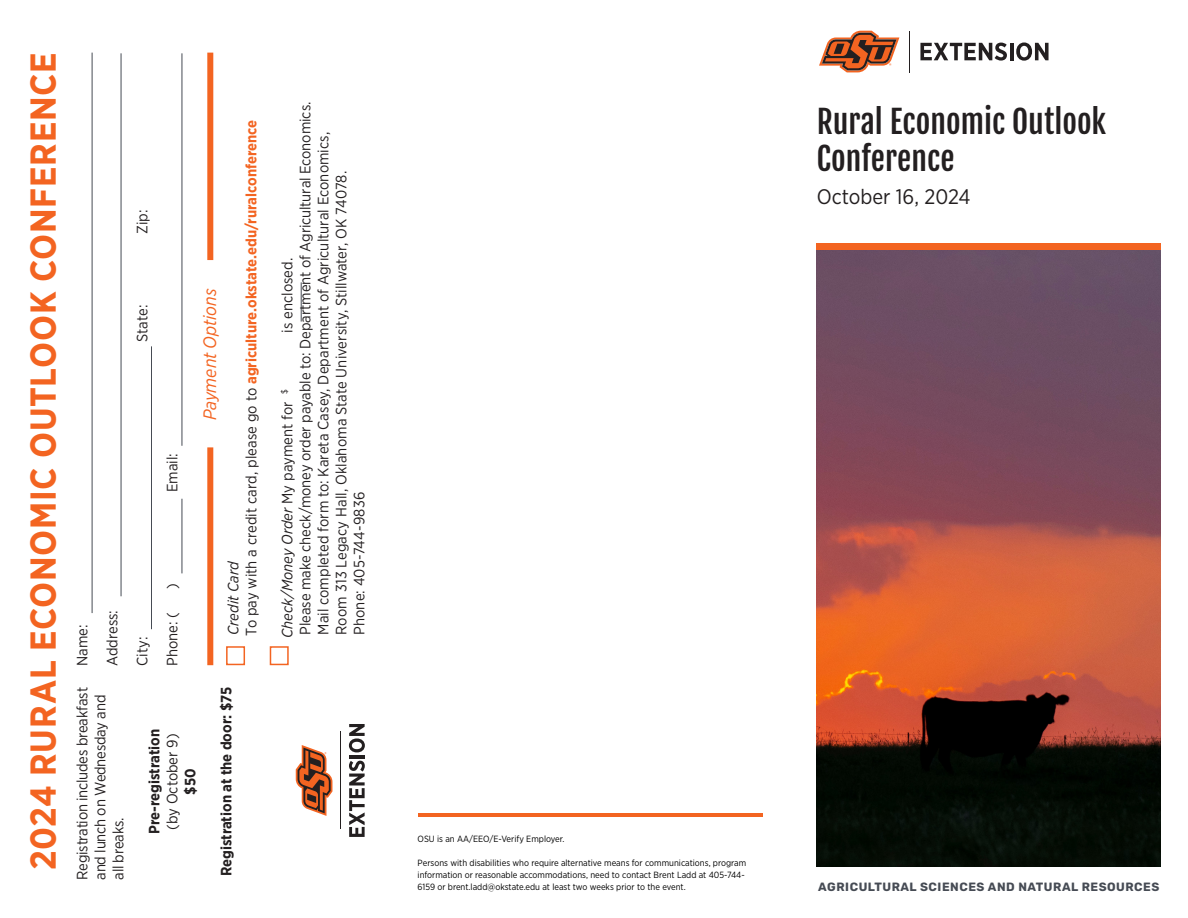
<style>
.page{position:relative;width:1188px;height:918px;background:#fff}
.page>*{position:absolute;margin:0;border:0;box-sizing:border-box;transform-origin:0 0}
.Heading{font:700 36px "Gotham Narrow";letter-spacing:.02em;color:#f36421}
.Heading-2{font:31.5px/37.5px "Fjalla One";color:#231f20}
.t1{font:21px "Gotham Narrow";color:#231f20}
.t2{font:italic 18px "Gotham Narrow";color:#f36421}
.t3{font:15px/18px "Gotham Narrow";color:#231f20}
.t4{font:700 15px "Gotham Narrow";color:#f36421}
.t5{font:700 15px "Gotham Narrow";color:#231f20}
.t6{font:italic 15px "Gotham Narrow";letter-spacing:.005em;color:#231f20}
.t7{font:300 12px "Rubik";letter-spacing:.045em;color:#464b54}
.t8{font:9px/12px "Gotham Narrow";color:#000}
.s1{font-weight:400;color:#231f20}
.s2{font-style:normal}
</style>
<div class="page">
<hr style="left:909px;top:31px;width:1px;height:41px;background:#231f20">
<svg style="left:819px;top:31px;width:80px;height:41px"></svg>
<svg style="left:920px;top:43px;width:87px;height:18px"></svg>
<hr style="left:1010px;top:43px;width:3px;height:17px;background:#231f20">
<svg style="left:1016px;top:42px;width:33px;height:19px"></svg>
<hr style="left:418px;top:813px;width:345px;height:3px;background:#f36421">
<hr style="left:92px;top:53px;width:1px;height:560px;background:#464b54">
<hr style="left:121px;top:53px;width:1px;height:543px;background:#464b54">
<hr style="left:151px;top:346px;width:1px;height:283px;background:#464b54">
<hr style="left:182px;top:499px;width:1px;height:74px;background:#464b54">
<hr style="left:182px;top:53px;width:1px;height:393px;background:#464b54">
<svg style="left:296px;top:745px;width:36px;height:71px"></svg>
<svg style="left:349px;top:761px;width:16px;height:76px"></svg>
<hr style="left:349px;top:755px;width:16px;height:3px;background:#231f20">
<svg style="left:349px;top:724px;width:16px;height:28px"></svg>
<hr style="left:341px;top:732px;width:1px;height:97px;background:#231f20">
<hr style="left:301px;top:282px;width:1px;height:40px;background:#464b54">
<div style="left:226px;top:646px;width:19px;height:19px;border:2px solid #f36421"></div>
<div style="left:270px;top:646px;width:19px;height:19px;border:2px solid #f36421"></div>
<div style="left:207px;top:53px;width:6px;height:207px;background:#f36421"></div>
<div style="left:207px;top:447px;width:6px;height:218px;background:#f36421"></div>
<img style="left:817px;top:249px;width:344px;height:617px">
<div style="left:817px;top:243px;width:344px;height:6px;background:#f36421"></div>
<p class="Heading" style="left:20px;top:870px;width:820px;rotate:-90deg">2024 RURAL ECONOMIC OUTLOOK CONFERENCE</p>
<p class="t3" style="left:73px;top:666px;width:43px;rotate:-90deg">Name:</p>
<p class="t3" style="left:103px;top:666px;width:57px;rotate:-90deg">Address:</p>
<p class="t3" style="left:73px;top:880px;width:194px;rotate:-90deg">Registration includes breakfast and lunch on Wednesday and all breaks.</p>
<p class="t3" style="left:133px;top:234px;width:26px;rotate:-90deg">Zip:</p>
<p class="t3" style="left:133px;top:342px;width:39px;rotate:-90deg">State:</p>
<p class="t3" style="left:163px;top:492px;width:40px;rotate:-90deg">Email:</p>
<p class="t3" style="left:133px;top:666px;width:30px;rotate:-90deg">City:</p>
<p class="t3" style="left:163px;top:589px;width:7px;rotate:-90deg">)</p>
<p class="t3" style="left:163px;top:666px;width:55px;rotate:-90deg">Phone: (</p>
<p class="t2" style="left:199px;top:420px;width:133px;rotate:-90deg">Payment Options</p>
<p class="t4" style="left:242px;top:636px;width:517px;rotate:-90deg"><span class="s1">To pay with a credit card, please go to</span> agriculture.okstate.edu/ruralconference</p>
<p class="t6" style="left:224px;top:635px;width:76px;rotate:-90deg">Credit Card</p>
<p class="t5" style="left:145px;top:834px;width:107px;rotate:-90deg">Pre-registration</p>
<p class="t3" style="left:163px;top:830px;width:98px;rotate:-90deg">(by October 9)</p>
<p class="t5" style="left:181px;top:795px;width:28px;rotate:-90deg">$50</p>
<p class="t5" style="left:217px;top:876px;width:191px;rotate:-90deg">Registration at the door: $75</p>
<p class="t3" style="left:296px;top:635px;width:535px;rotate:-90deg">Please make check/money order payable to: Department of Agricultural Economics.</p>
<p class="t3" style="left:314px;top:635px;width:505px;rotate:-90deg">Mail completed form to: Kareta Casey, Department of Agricultural Economics,</p>
<p class="t3" style="left:332px;top:635px;width:466px;rotate:-90deg">Room 313 Legacy Hall, Oklahoma State University, Stillwater, OK 74078.</p>
<p class="t3" style="left:278px;top:333px;width:77px;rotate:-90deg">is enclosed.</p>
<p class="t6" style="left:278px;top:638px;width:251px;rotate:-90deg">Check/Money Order <span class="s2">My payment for</span> <sup>$</sup></p>
<p class="t3" style="left:350px;top:635px;width:145px;rotate:-90deg">Phone: 405-744-9836</p>
<p class="t8" style="left:418px;top:832px;width:148px">OSU is an AA/EEO/E-Verify Employer.</p>
<p class="t8" style="left:418px;top:856px;width:330px">Persons with disabilities who require alternative means for communications, program information or reasonable accommodations, need to contact Brent Ladd at 405-744-<br>6159 or brent.ladd@okstate.edu at least two weeks prior to the event.</p>
<p class="Heading-2" style="left:817px;top:103px;width:291px">Rural Economic Outlook<br>Conference</p>
<p class="t1" style="left:817px;top:183px;width:155px">October 16, 2024</p>
<p class="t7" style="left:818px;top:878px;width:343px">AGRICULTURAL SCIENCES AND NATURAL RESOURCES</p>
</div>
